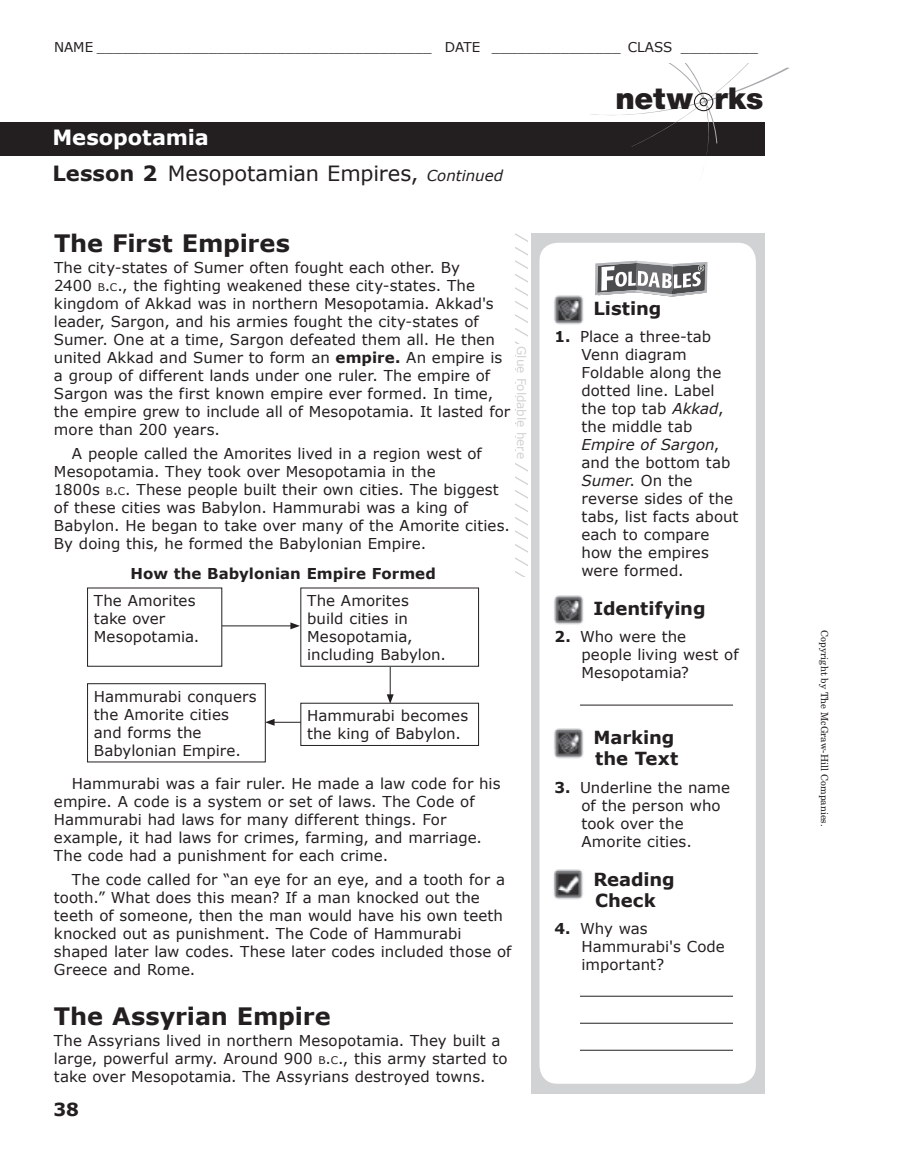
<style>
.page{position:relative;width:918px;height:1175px;background:#fff}
.page>*{position:absolute;margin:0;border:0;box-sizing:border-box;transform-origin:0 0}
.t1{font:900 30.15px "Helvetica Neue LT Std";color:#231f20}
.t2{font:700 24px "Verdana";letter-spacing:-.005em;color:#231f20}
.t3{font:21px "Verdana";letter-spacing:-.01em;color:#231f20}
.t4{font:700 21px "Verdana";letter-spacing:-.005em;color:#fff}
.t5{font:700 18px/21px "Verdana";letter-spacing:-.005em;color:#231f20}
.t6{font:15px/18px "Verdana";color:#231f20}
.t7{font:700 15px "Verdana";color:#231f20}
.t8{font:13.5px "Verdana";color:#231f20}
.t9{font:12px "Verdana";color:#d1d2d4}
.t10{font:9.75px "New Century Schlbk LT Std";color:#231f20}
.s1{font-weight:700}
.s2{font-style:italic;font-size:15px}
.s3{font-size:10.5px}
.s4{font-style:italic}
</style>
<div class="page">
<div style="left:0;top:122px;width:765px;height:33px;background:#231f20"></div>
<svg style="left:589px;top:63px;width:200px;height:93px"></svg>
<div style="left:531px;top:234px;width:234px;height:860px;background:#d1d2d4"></div>
<div style="left:540px;top:243px;width:216px;height:840px;background:#fff;border-radius:18px"></div>
<svg style="left:595px;top:260px;width:113px;height:37px"></svg>
<hr style="left:580px;top:704px;width:153px;height:1px;background:#231f20">
<hr style="left:580px;top:995px;width:153px;height:1px;background:#231f20">
<hr style="left:580px;top:1022px;width:153px;height:1px;background:#231f20">
<hr style="left:580px;top:1049px;width:153px;height:1px;background:#231f20">
<img style="left:554px;top:295px;width:30px;height:30px">
<img style="left:555px;top:301px;width:29px;height:18px">
<img style="left:554px;top:595px;width:30px;height:30px">
<img style="left:555px;top:601px;width:29px;height:18px">
<img style="left:554px;top:728px;width:30px;height:31px">
<img style="left:555px;top:730px;width:29px;height:18px">
<img style="left:553px;top:869px;width:30px;height:31px">
<img style="left:555px;top:871px;width:28px;height:18px">
<hr style="left:221px;top:625px;width:72px;height:1px;background:#231f20">
<svg style="left:290px;top:622px;width:10px;height:7px"></svg>
<hr style="left:272px;top:722px;width:42px;height:1px;background:#231f20">
<svg style="left:266px;top:719px;width:9px;height:6px"></svg>
<hr style="left:390px;top:654px;width:1px;height:42px;background:#231f20">
<svg style="left:387px;top:694px;width:7px;height:9px"></svg>
<div style="left:87px;top:683px;width:179px;height:79px;border:1px solid #231f20"></div>
<div style="left:301px;top:703px;width:178px;height:42px;background:#fff"></div>
<div style="left:300px;top:703px;width:179px;height:43px;border:1px solid #231f20"></div>
<svg style="left:516px;top:234px;width:12px;height:342px"></svg>
<div style="left:516px;top:344px;width:12px;height:116px;background:#fff"></div>
<p class="t8" style="left:54px;top:39px;width:706px">NAME _______________________________________ DATE _______________ CLASS _________</p>
<p class="t4" style="left:52px;top:123px;width:158px">Mesopotamia</p>
<p class="t3" style="left:52px;top:159px;width:452px"><span class="s1">Lesson 2</span> Mesopotamian Empires, <span class="s2">Continued</span></p>
<p class="t2" style="left:54px;top:228px;width:237px">The First Empires</p>
<p class="t6" style="left:54px;top:258px;width:458px">The city-states of Sumer often fought each other. By<br>2400 <span class="s3">B</span>.<span class="s3">C</span>., the fighting weakened these city-states. The kingdom of Akkad was in northern Mesopotamia. Akkad's leader, Sargon, and his armies fought the city-states of Sumer. One at a time, Sargon defeated them all. He then united Akkad and Sumer to form an <span class="s1">empire.</span> An empire is a group of different lands under one ruler. The empire of Sargon was the first known empire ever formed. In time, the empire grew to include all of Mesopotamia. It lasted for more than 200 years.</p>
<p class="t6" style="left:54px;top:444px;width:457px;text-indent:18px">A people called the Amorites lived in a region west of Mesopotamia. They took over Mesopotamia in the<br>1800s <span class="s3">B</span>.<span class="s3">C</span>. These people built their own cities. The biggest of these cities was Babylon. Hammurabi was a king of Babylon. He began to take over many of the Amorite cities.<br>By doing this, he formed the Babylonian Empire.</p>
<p class="t9" style="left:529px;top:346px;width:114px;rotate:90deg">Glue Foldable here</p>
<p class="t7" style="left:131px;top:563px;width:307px">How the Babylonian Empire Formed</p>
<p class="t6" style="left:94px;top:591px;width:107px">The Amorites take over<br>Mesopotamia.</p>
<p class="t6" style="left:94px;top:686px;width:164px">Hammurabi conquers the Amorite cities and forms the<br>Babylonian Empire.</p>
<p class="t6" style="left:307px;top:591px;width:140px">The Amorites build cities in<br>Mesopotamia, including Babylon.</p>
<p class="t6" style="left:307px;top:706px;width:163px">Hammurabi becomes the king of Babylon.</p>
<p class="t6" style="left:54px;top:774px;width:448px;text-indent:18px">Hammurabi was a fair ruler. He made a law code for his empire. A code is a system or set of laws. The Code of Hammurabi had laws for many different things. For example, it had laws for crimes, farming, and marriage.<br>The code had a punishment for each crime.</p>
<p class="t6" style="left:54px;top:870px;width:459px;text-indent:18px">The code called for “an eye for an eye, and a tooth for a tooth.” What does this mean? If a man knocked out the teeth of someone, then the man would have his own teeth knocked out as punishment. The Code of Hammurabi shaped later law codes. These later codes included those of Greece and Rome.</p>
<p class="t2" style="left:54px;top:1000px;width:278px">The Assyrian Empire</p>
<p class="t6" style="left:54px;top:1031px;width:455px">The Assyrians lived in northern Mesopotamia. They built a large, powerful army. Around 900 <span class="s3">B</span>.<span class="s3">C</span>., this army started to take over Mesopotamia. The Assyrians destroyed towns.</p>
<p class="t5" style="left:54px;top:1098px;width:27px">38</p>
<p class="t1" style="left:615px;top:88px;width:150px">netw rks</p>
<p class="t5" style="left:594px;top:298px;width:69px">Listing</p>
<p class="t6" style="left:582px;top:327px;width:159px;text-indent:-27px"><span class="s1">1.</span> Place a three-tab<br>Venn diagram<br>Foldable along the dotted line. Label the top tab <span class="s4">Akkad</span>, the middle tab<br><span class="s4">Empire of Sargon</span>, and the bottom tab<br><span class="s4">Sumer</span>. On the reverse sides of the tabs, list facts about each to compare how the empires were formed.</p>
<p class="t5" style="left:594px;top:598px;width:114px">Identifying</p>
<p class="t6" style="left:582px;top:627px;width:159px;text-indent:-27px"><span class="s1">2.</span> Who were the people living west of<br>Mesopotamia?</p>
<p class="t5" style="left:594px;top:727px;width:86px">Marking the Text</p>
<p class="t6" style="left:582px;top:777px;width:150px;text-indent:-27px"><span class="s1">3.</span> Underline the name of the person who took over the<br>Amorite cities.</p>
<p class="t5" style="left:594px;top:868px;width:83px">Reading<br>Check</p>
<p class="t6" style="left:582px;top:918px;width:145px;text-indent:-27px"><span class="s1">4.</span> Why was<br>Hammurabi's Code important?</p>
<p class="t10" style="left:828px;top:630px;width:198px;rotate:90deg">Copyright by The McGraw-Hill Companies.</p>
</div>
